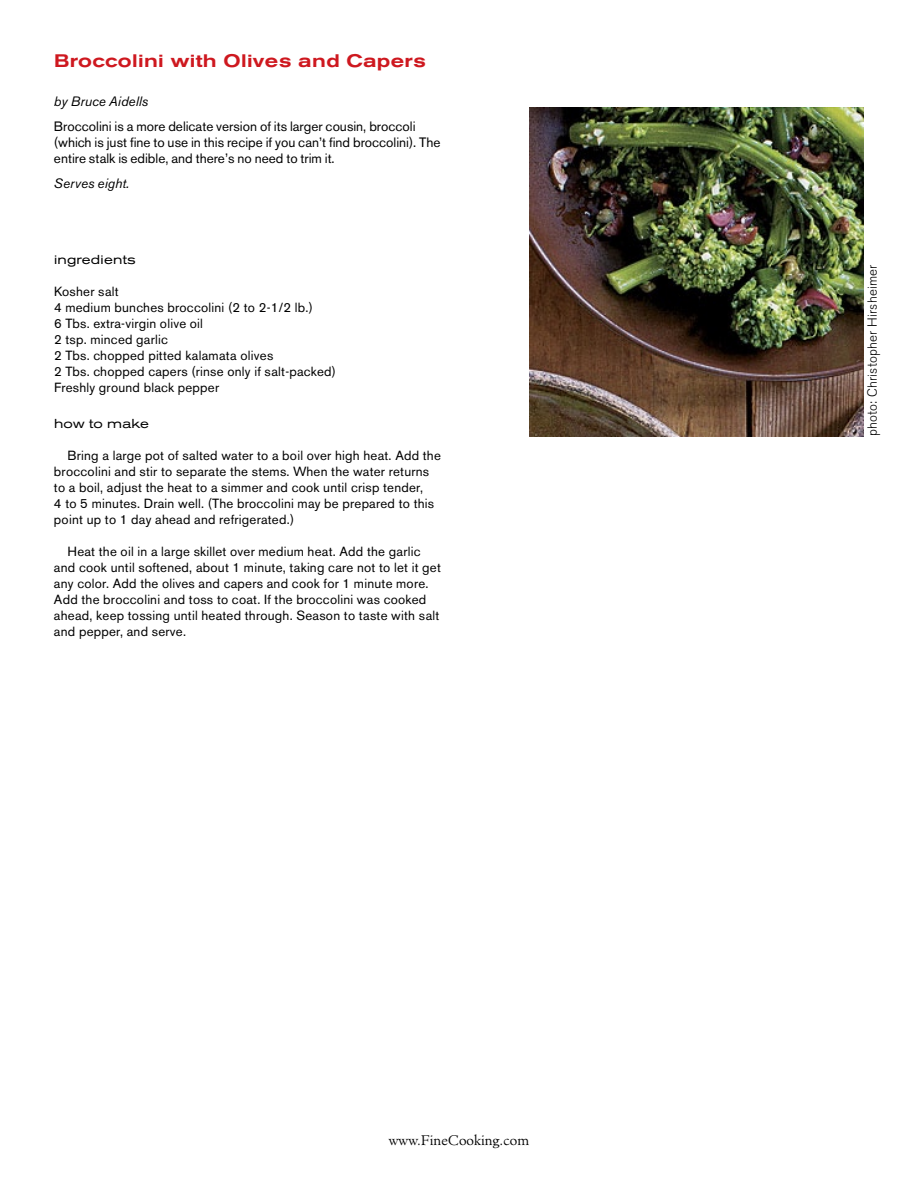
<style>
.page{position:relative;width:918px;height:1188px;background:#fff}
.page>*{position:absolute;margin:0;border:0;box-sizing:border-box;transform-origin:0 0}
.t1{font:500 expanded 18px "Akzidenz Grotesk BE";letter-spacing:.02em;color:#ce181f}
.t2{font:13.5px/16px "Akzidenz Grotesk BE";color:#000}
.t3{font:italic 13.5px "Akzidenz Grotesk BE";color:#000}
.t4{font:300 13.5px "Minister";color:#000}
.t5{font:13.2px/16px "Akzidenz Grotesk BE";letter-spacing:.02em;color:#000}
.t6{font:300 13.2px "Akzidenz Grotesk BE";letter-spacing:.02em;color:#000}
.t7{font:expanded 12.9px "Akzidenz Grotesk BE";letter-spacing:.015em;color:#000}
</style>
<div class="page">
<img style="left:529px;top:108px;width:335px;height:328px">
<h1 class="t1" style="left:54px;top:50px;width:373px">Broccolini with Olives and Capers</h1>
<p class="t3" style="left:54px;top:93px;width:96px">by Bruce Aidells</p>
<p class="t2" style="left:54px;top:118px;width:388px">Broccolini is a more delicate version of its larger cousin, broccoli (which is just fine to use in this recipe if you can’t find broccolini). The entire stalk is edible, and there’s no need to trim it.</p>
<p class="t3" style="left:54px;top:175px;width:77px">Serves eight.</p>
<p class="t7" style="left:54px;top:251px;width:83px">ingredients</p>
<p class="t5" style="left:54px;top:283px;width:284px">Kosher salt<br>4 medium bunches broccolini (2 to 2-1/2 lb.)<br>6 Tbs. extra-virgin olive oil<br>2 tsp. minced garlic<br>2 Tbs. chopped pitted kalamata olives<br>2 Tbs. chopped capers (rinse only if salt-packed)<br>Freshly ground black pepper</p>
<p class="t7" style="left:54px;top:415px;width:97px">how to make</p>
<p class="t5" style="left:54px;top:447px;width:388px;text-indent:14px">Bring a large pot of salted water to a boil over high heat. Add the broccolini and stir to separate the stems. When the water returns to a boil, adjust the heat to a simmer and cook until crisp tender,<br>4 to 5 minutes. Drain well. (The broccolini may be prepared to this point up to 1 day ahead and refrigerated.)</p>
<p class="t5" style="left:54px;top:543px;width:388px;text-indent:14px">Heat the oil in a large skillet over medium heat. Add the garlic and cook until softened, about 1 minute, taking care not to let it get any color. Add the olives and capers and cook for 1 minute more.<br>Add the broccolini and toss to coat. If the broccolini was cooked ahead, keep tossing until heated through. Season to taste with salt and pepper, and serve.</p>
<p class="t4" style="left:389px;top:1132px;width:142px">www.FineCooking.com</p>
<p class="t6" style="left:865px;top:436px;width:173px;rotate:-90deg">photo: Christopher Hirsheimer</p>
</div>
